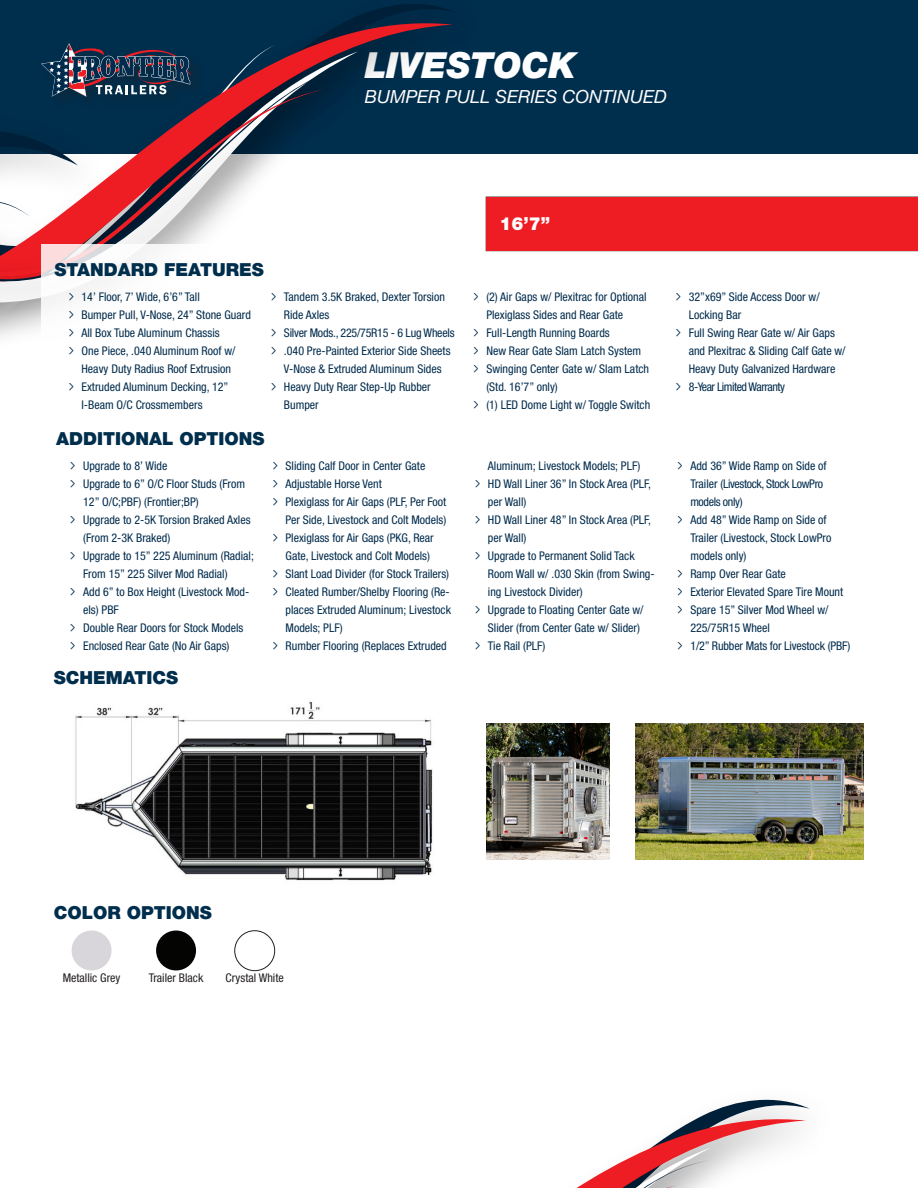
<style>
.page{position:relative;width:918px;height:1188px;background:#fff}
.page>*{position:absolute;margin:0;border:0;box-sizing:border-box;transform-origin:0 0}
.Default{font:italic 900 36px "Helvetica Neue LT Pro";letter-spacing:-.01em;color:#fff}
.Default-2{font:900 18px "Helvetica Neue LT Pro";color:#002e4d}
.Default-3{font:italic 18px "Helvetica Neue";color:#fff}
.Default-4{font:900 18px "Helvetica Neue LT Pro";color:#fff}
.t1{font:condensed 12px/18px "Helvetica Neue LT Pro";color:#002b4c}
.t2{font:condensed 12px/18px "Helvetica Neue LT Pro";letter-spacing:-.03em;color:#002b4c}
.t3{font:condensed 12px "Helvetica Neue LT Pro";color:#231f20}
.t4{font:condensed 12px "Helvetica Neue LT Pro";letter-spacing:-.02em;color:#002b4c}
.t5{font:condensed 12px "Helvetica Neue LT Pro";letter-spacing:-.04em;color:#002b4c}
</style>
<div class="page">
<svg style="left:576px;top:1099px;width:234px;height:89px"></svg>
<div style="left:0;top:0;width:918px;height:153px;background:#002e4d"></div>
<img style="left:0;top:23px;width:413px;height:314px">
<img style="left:0;top:37px;width:410px;height:298px">
<img style="left:0;top:62px;width:380px;height:269px">
<svg style="left:0;top:89px;width:325px;height:191px"></svg>
<div style="left:41px;top:44px;width:164px;height:66px;background:#002d4c"></div>
<svg style="left:41px;top:43px;width:150px;height:54px"></svg>
<div style="left:41px;top:244px;width:416px;height:100px;background:#fff"></div>
<div style="left:486px;top:197px;width:432px;height:53px;background:#ee1d23"></div>
<img style="left:75px;top:701px;width:358px;height:180px">
<img style="left:635px;top:723px;width:229px;height:136px">
<img style="left:487px;top:723px;width:122px;height:136px">
<div style="left:72px;top:931px;width:40px;height:39px;background:#d8d6da;border-radius:50%"></div>
<div style="left:156px;top:931px;width:40px;height:39px;background:#040503;border-radius:50%"></div>
<div style="left:235px;top:931px;width:40px;height:40px;border:1px solid #231f20;border-radius:50%"></div>
<p class="Default" style="left:365px;top:44px;width:213px">LIVESTOCK</p>
<p class="Default-3" style="left:365px;top:84px;width:304px">BUMPER PULL SERIES CONTINUED</p>
<p class="Default-2" style="left:55px;top:258px;width:211px">STANDARD FEATURES</p>
<p class="t1" style="left:82px;top:288px;width:120px">14’ Floor, 7’ Wide, 6’6” Tall</p>
<p class="t1" style="left:82px;top:306px;width:171px">Bumper Pull, V-Nose, 24” Stone Guard</p>
<p class="t1" style="left:82px;top:324px;width:140px">All Box Tube Aluminum Chassis</p>
<p class="t1" style="left:82px;top:342px;width:156px">One Piece, .040 Aluminum Roof w/<br>Heavy Duty Radius Roof Extrusion</p>
<p class="t1" style="left:82px;top:378px;width:149px">Extruded Aluminum Decking, 12”<br>I-Beam O/C Crossmembers</p>
<p class="Default-2" style="left:56px;top:427px;width:210px">ADDITIONAL OPTIONS</p>
<p class="t1" style="left:83px;top:457px;width:86px">Upgrade to 8’ Wide</p>
<p class="t1" style="left:83px;top:475px;width:163px">Upgrade to 6” O/C Floor Studs (From<br>12” O/C;PBF) (Frontier;BP)</p>
<p class="t1" style="left:83px;top:511px;width:169px">Upgrade to 2-5K Torsion Braked Axles (From 2-3K Braked)</p>
<p class="t1" style="left:83px;top:547px;width:172px">Upgrade to 15” 225 Aluminum (Radial;<br>From 15” 225 Silver Mod Radial)</p>
<p class="t1" style="left:83px;top:583px;width:168px">Add 6” to Box Height (Livestock Mod&shy;els) PBF</p>
<p class="t1" style="left:83px;top:619px;width:162px">Double Rear Doors for Stock Models</p>
<p class="t1" style="left:83px;top:637px;width:148px">Enclosed Rear Gate (No Air Gaps)</p>
<p class="Default-2" style="left:54px;top:667px;width:126px">SCHEMATICS</p>
<p class="t1" style="left:284px;top:288px;width:162px">Tandem 3.5K Braked, Dexter Torsion<br>Ride Axles</p>
<p class="t4" style="left:284px;top:326px;width:172px">Silver Mods., 225/75R15 - 6 Lug Wheels</p>
<p class="t1" style="left:284px;top:342px;width:168px">.040 Pre-Painted Exterior Side Sheets<br>V-Nose &amp; Extruded Aluminum Sides</p>
<p class="t1" style="left:284px;top:378px;width:148px">Heavy Duty Rear Step-Up Rubber<br>Bumper</p>
<p class="t1" style="left:286px;top:457px;width:141px">Sliding Calf Door in Center Gate</p>
<p class="t1" style="left:286px;top:475px;width:98px">Adjustable Horse Vent</p>
<p class="t1" style="left:286px;top:493px;width:162px">Plexiglass for Air Gaps (PLF, Per Foot<br>Per Side, Livestock and Colt Models)</p>
<p class="t1" style="left:286px;top:529px;width:150px">Plexiglass for Air Gaps (PKG, Rear<br>Gate, Livestock and Colt Models)</p>
<p class="t1" style="left:286px;top:565px;width:165px">Slant Load Divider (for Stock Trailers)</p>
<p class="t1" style="left:286px;top:583px;width:167px;text-align:justify">Cleated Rumber/Shelby Flooring (Re&shy;places Extruded Aluminum; Livestock Models; PLF)</p>
<p class="t1" style="left:286px;top:637px;width:163px">Rumber Flooring (Replaces Extruded</p>
<p class="Default-4" style="left:500px;top:213px;width:52px">16’7”</p>
<p class="t1" style="left:486px;top:288px;width:162px">(2) Air Gaps w/ Plexitrac for Optional<br>Plexiglass Sides and Rear Gate</p>
<p class="t1" style="left:486px;top:324px;width:125px">Full-Length Running Boards</p>
<p class="t1" style="left:486px;top:342px;width:156px">New Rear Gate Slam Latch System</p>
<p class="t1" style="left:486px;top:360px;width:164px">Swinging Center Gate w/ Slam Latch (Std. 16’7” only)</p>
<p class="t1" style="left:486px;top:396px;width:165px">(1) LED Dome Light w/ Toggle Switch</p>
<p class="t1" style="left:488px;top:457px;width:154px">Aluminum; Livestock Models; PLF)</p>
<p class="t1" style="left:488px;top:475px;width:165px">HD Wall Liner 36” In Stock Area (PLF, per Wall)</p>
<p class="t1" style="left:488px;top:511px;width:165px">HD Wall Liner 48” In Stock Area (PLF, per Wall)</p>
<p class="t1" style="left:488px;top:547px;width:168px">Upgrade to Permanent Solid Tack<br>Room Wall w/ .030 Skin (from Swing&shy;ing Livestock Divider)</p>
<p class="t1" style="left:488px;top:601px;width:157px">Upgrade to Floating Center Gate w/<br>Slider (from Center Gate w/ Slider)</p>
<p class="t1" style="left:488px;top:637px;width:59px">Tie Rail (PLF)</p>
<p class="t1" style="left:689px;top:288px;width:132px">32”x69” Side Access Door w/<br>Locking Bar</p>
<p class="t1" style="left:689px;top:324px;width:158px">Full Swing Rear Gate w/ Air Gaps and Plexitrac &amp; Sliding Calf Gate w/<br>Heavy Duty Galvanized Hardware</p>
<p class="t5" style="left:689px;top:380px;width:98px">8-Year Limited Warranty</p>
<p class="t2" style="left:690px;top:457px;width:138px">Add 36” Wide Ramp on Side of<br>Trailer (Livestock, Stock LowPro models only)</p>
<p class="t1" style="left:690px;top:511px;width:143px">Add 48” Wide Ramp on Side of<br>Trailer (Livestock, Stock LowPro models only)</p>
<p class="t1" style="left:690px;top:565px;width:97px">Ramp Over Rear Gate</p>
<p class="t1" style="left:690px;top:583px;width:154px">Exterior Elevated Spare Tire Mount</p>
<p class="t1" style="left:690px;top:601px;width:140px">Spare 15” Silver Mod Wheel w/<br>225/75R15 Wheel</p>
<p class="t1" style="left:690px;top:637px;width:161px">1/2” Rubber Mats for Livestock (PBF)</p>
<p class="Default-2" style="left:54px;top:902px;width:160px">COLOR OPTIONS</p>
<p class="t3" style="left:63px;top:971px;width:59px">Metallic Grey</p>
<p class="t3" style="left:149px;top:971px;width:56px">Trailer Black</p>
<p class="t3" style="left:226px;top:971px;width:60px">Crystal White</p>
</div>
